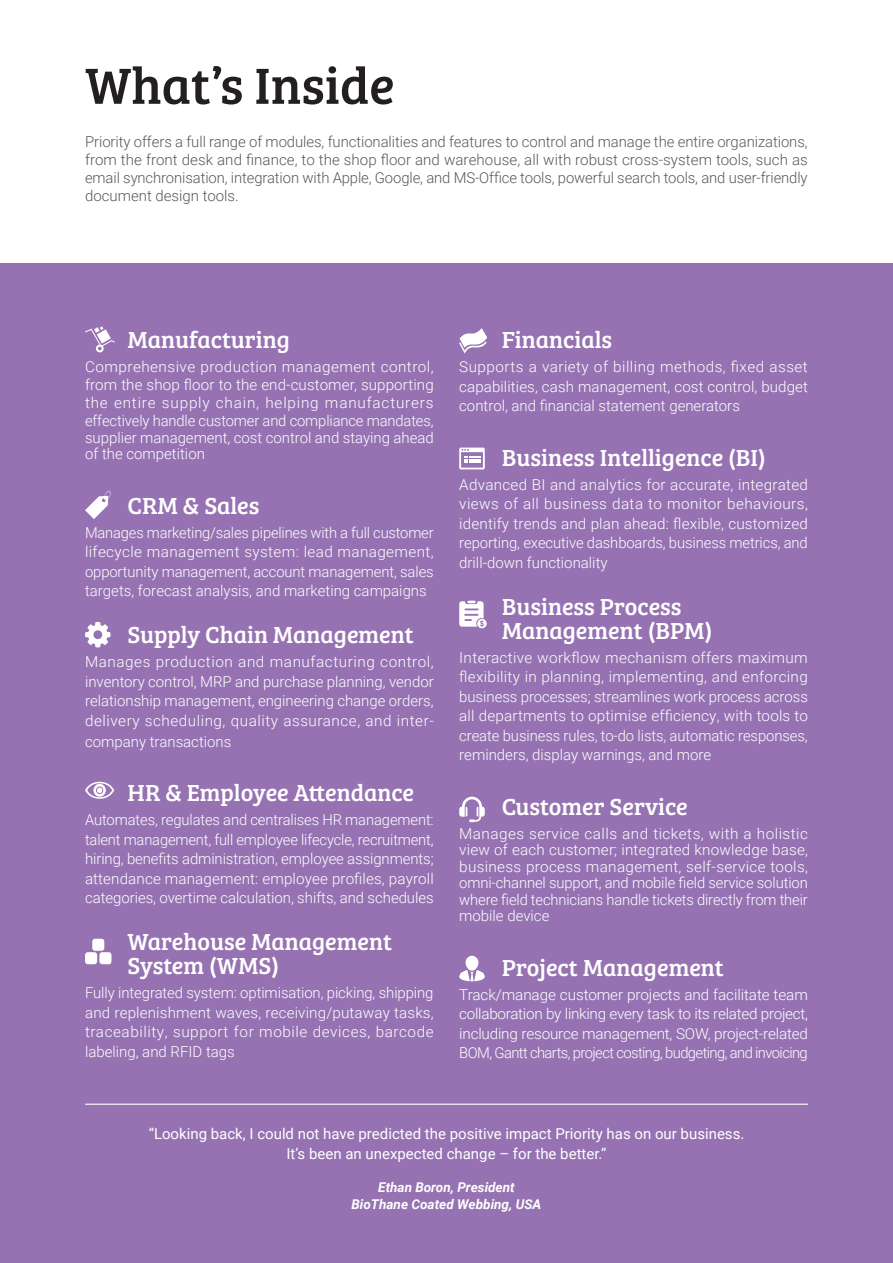
<style>
.page{position:relative;width:893px;height:1263px;background:#fff}
.page>*{position:absolute;margin:0;border:0;box-sizing:border-box;transform-origin:0 0}
.t1{font:52.5px "Bree Serif";color:#231f20}
.t2{font:24px/24px "Bree Serif";color:#fff}
.t3{font:300 15px/19.5px "Roboto";color:#fff;text-align:justify}
.t4{font:300 15px/18px "Roboto";letter-spacing:-.005em;color:#57585a;text-align:justify}
.t5{font:15px "Roboto";color:#fff}
.t6{font:300 15px "Roboto";letter-spacing:.035em;color:#fff}
.t7{font:italic 700 13.5px "Roboto";color:#fff}
</style>
<div class="page">
<div style="left:0;top:264px;width:893px;height:999px;background:#9672b2"></div>
<svg style="left:85px;top:326px;width:30px;height:26px"></svg>
<svg style="left:85px;top:782px;width:29px;height:17px"></svg>
<div style="left:92px;top:939px;width:12px;height:12px;background:#fff;border-radius:3px"></div>
<div style="left:85px;top:952px;width:12px;height:12px;background:#fff;border-radius:3px"></div>
<div style="left:99px;top:952px;width:12px;height:12px;background:#fff;border-radius:3px"></div>
<svg style="left:459px;top:448px;width:26px;height:21px"></svg>
<svg style="left:85px;top:491px;width:26px;height:28px"></svg>
<svg style="left:459px;top:328px;width:28px;height:26px"></svg>
<svg style="left:459px;top:956px;width:26px;height:25px"></svg>
<svg style="left:459px;top:797px;width:26px;height:25px"></svg>
<svg style="left:85px;top:622px;width:26px;height:25px"></svg>
<svg style="left:459px;top:601px;width:28px;height:27px"></svg>
<hr style="left:85px;top:1104px;width:723px;height:1px;background:#fff">
<p class="t1" style="left:85px;top:46px;width:311px">What s’ Inside</p>
<p class="t4" style="left:85px;top:132px;width:724px">Priority offers a full range of modules, functionalities and features to control and manage the entire organizations, from the front desk and finance to, the shop floor and warehouse, all with robust cross-system tools, such as email synchronisation, integration with Apple, Google, and MS-Office tools, powerful search tools, and user-friendly document design tools.</p>
<p class="t2" style="left:128px;top:326px;width:164px">Manufacturing</p>
<p class="t3" style="left:85px;top:357px;width:350px;line-height:18px">Comprehensive production management control, from the shop floor to the end-customer, supporting the entire supply chain, helping manufacturers effectively handle customer and compliance mandates,</p>
<p class="t3" style="left:85px;top:428px;width:350px;line-height:16.5px">supplier management, cost control and staying ahead of the competition</p>
<p class="t2" style="left:128px;top:492px;width:133px">CRM &amp; Sales</p>
<p class="t3" style="left:85px;top:522px;width:350px">Manages marketing/sales pipelines with a full customer lifecycle management system: lead management, opportunity management, account management, sales targets, forecast analysis, and marketing campaigns</p>
<p class="t2" style="left:128px;top:621px;width:288px">Supply Chain Management</p>
<p class="t3" style="left:85px;top:651px;width:350px">Manages production and manufacturing control, inventory control, MRP and purchase planning, vendor relationship management, engineering change orders,</p>
<p class="t3" style="left:85px;top:731px;width:148px">company transactions</p>
<p class="t6" style="left:85px;top:710px;width:350px">delivery scheduling, quality assurance, and inter-</p>
<p class="t2" style="left:128px;top:779px;width:288px">HR &amp; Employee Attendance</p>
<p class="t3" style="left:85px;top:809px;width:350px">Automates, regulates and centralises HR management: talent management, full employee lifecycle, recruitment, hiring, benefits administration, employee assignments; attendance management: employee profiles, payroll categories, overtime calculation, shifts, and schedules</p>
<p class="t2" style="left:128px;top:928px;width:266px">Warehouse Management<br>System (WMS(</p>
<p class="t3" style="left:85px;top:982px;width:350px">Fully integrated system: optimisation, picking, shipping and replenishment waves, receiving/putaway tasks, traceability, support for mobile devices, barcode labeling, and RFID tags</p>
<p class="t2" style="left:502px;top:326px;width:112px">Financials</p>
<p class="t3" style="left:459px;top:356px;width:350px">Supports a variety of billing methods, fixed asset capabilities, cash management, cost control, budget control, and financial statement generators</p>
<p class="t2" style="left:502px;top:444px;width:266px">Business Intelligence (BI(</p>
<p class="t3" style="left:459px;top:474px;width:350px">Advanced BI and analytics for accurate, integrated views of all business data to monitor behaviours, identify trends and plan ahead: flexible, customized reporting, executive dashboards, business metrics, and drill-down functionality</p>
<p class="t2" style="left:502px;top:593px;width:212px">Business Process<br>Management (BPM(</p>
<p class="t3" style="left:459px;top:647px;width:350px">Interactive workflow mechanism offers maximum flexibility in planning, implementing, and enforcing business processes; streamlines work process across all departments to optimise efficiency, with tools to create business rules to, -do lists, automatic responses, reminders, display warnings, and more</p>
<p class="t2" style="left:502px;top:793px;width:187px">Customer Service</p>
<p class="t3" style="left:459px;top:824px;width:350px;line-height:16.5px">Manages service calls and tickets, with a holistic view of each customer; integrated knowledge base, business process management, self-service tools, omni-channel support, and mobile field service solution where field technicians handle tickets directly from their mobile device</p>
<p class="t2" style="left:502px;top:954px;width:224px">Project Management</p>
<p class="t3" style="left:459px;top:984px;width:350px">Track/manage customer projects and facilitate team collaboration by linking every task to its related project, including resource management, SOW, project-related BOM, Gantt charts, project costing, budgeting, and invoicing</p>
<p class="t5" style="left:149px;top:1123px;width:597px">“Looking back I, could not have predicted the positive impact Priority has on our business.</p>
<p class="t5" style="left:286px;top:1143px;width:322px">s’I t been an unexpected change – for the better“.</p>
<p class="t7" style="left:378px;top:1178px;width:138px">Ethan Boron, President</p>
<p class="t7" style="left:352px;top:1194px;width:191px">BioThane Coated Webbing, USA</p>
</div>
